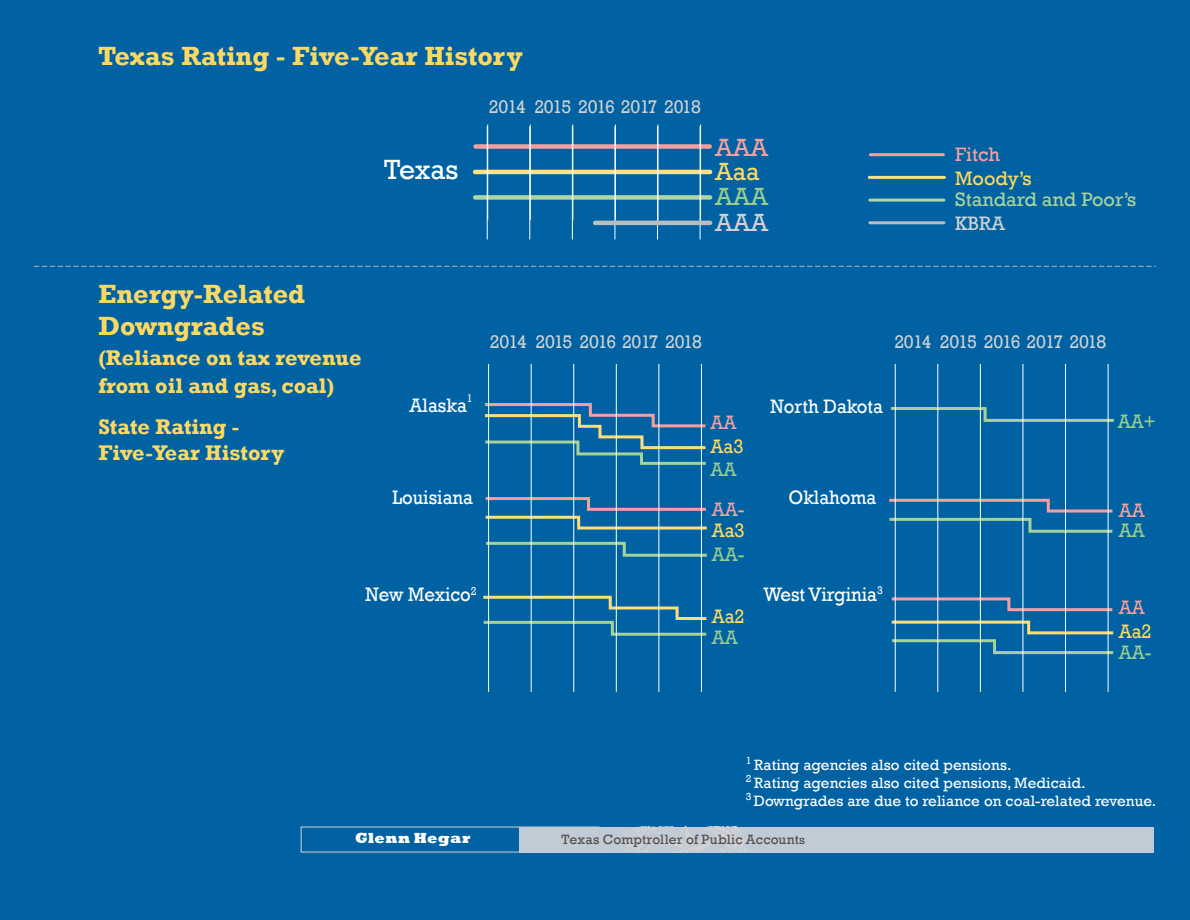
<style>
.page{position:relative;width:1190px;height:920px;background:#0062a3}
.page>*{position:absolute;margin:0;border:0;box-sizing:border-box;transform-origin:0 0}
.t1{font:28.5px "Rockwell";letter-spacing:-.005em;color:#fff}
.t2{font:700 27px/31.8px "Rockwell";color:#fed961}
.t3{font:25.5px "Rockwell";color:#f79fa0}
.t4{font:25.5px "Rockwell";color:#fed961}
.t5{font:25.5px "Rockwell";color:#99cd8c}
.t6{font:25.5px "Rockwell";color:#d1d2d4}
.t7{font:700 21.75px/28.5px "Rockwell";color:#fed961}
.t8{font:19.95px "Rockwell";color:#fff;scale:.93 1}
.t9{font:19.95px "Rockwell";color:#a7d39a}
.t10{font:19.95px "Rockwell";color:#99cd8c;scale:.93 1}
.t11{font:19.95px "Rockwell";color:#fed961;scale:.93 1}
.t12{font:19.95px "Rockwell";color:#f79fa0;scale:.93 1}
.t13{font:19.95px "Rockwell";color:#fed961}
.t14{font:19.95px "Rockwell";color:#f79fa0}
.t15{font:19.95px "Rockwell";color:#d1d2d4}
.t16{font:18.75px "Rockwell";letter-spacing:-.04em;color:#d1d2d4}
.t17{font:15.3px/18px "Rockwell";letter-spacing:.005em;color:#fff}
.t18{font:800 15px "Rockwell";letter-spacing:.025em;color:#fff}
.t19{font:13.8px "Rockwell";letter-spacing:.015em;color:#544e4c}
.t20{font:11.4px "Rockwell";color:#fff;scale:.93 1}
.s1{font-size:12.9px}
</style>
<div class="page">
<hr style="left:870px;top:153px;width:73px;height:3px;background:#f79fa0">
<hr style="left:869px;top:176px;width:75px;height:3px;background:#ffe185">
<hr style="left:870px;top:199px;width:74px;height:3px;background:#aed6a2">
<svg style="left:34px;top:266px;width:1121px;height:1px"></svg>
<div style="left:475px;top:144px;width:234px;height:5px;background:#f79fa0"></div>
<hr style="left:475px;top:170px;width:235px;height:4px;background:#ffe185">
<div style="left:475px;top:195px;width:235px;height:5px;background:#aed6a2"></div>
<hr style="left:487px;top:126px;width:1px;height:113px;background:#fff">
<hr style="left:614px;top:126px;width:1px;height:113px;background:#fff">
<hr style="left:572px;top:126px;width:1px;height:113px;background:#fff">
<hr style="left:529px;top:126px;width:1px;height:113px;background:#fff">
<hr style="left:657px;top:126px;width:1px;height:113px;background:#fff">
<hr style="left:700px;top:126px;width:1px;height:113px;background:#fff">
<hr style="left:595px;top:221px;width:115px;height:4px;background:#bcbdc0">
<hr style="left:870px;top:221px;width:74px;height:3px;background:#bcbdc0">
<div style="left:520px;top:826px;width:633px;height:26px;background:#c1cbd5"></div>
<svg style="left:622px;top:826px;width:125px;height:26px"></svg>
<svg style="left:485px;top:495px;width:222px;height:36px"></svg>
<svg style="left:486px;top:540px;width:221px;height:18px"></svg>
<svg style="left:483px;top:594px;width:224px;height:43px"></svg>
<svg style="left:484px;top:401px;width:222px;height:65px"></svg>
<hr style="left:488px;top:364px;width:1px;height:328px;background:#fff">
<hr style="left:616px;top:364px;width:1px;height:328px;background:#fff">
<hr style="left:573px;top:364px;width:1px;height:328px;background:#fff">
<hr style="left:531px;top:364px;width:1px;height:328px;background:#fff">
<hr style="left:658px;top:364px;width:1px;height:328px;background:#fff">
<hr style="left:701px;top:364px;width:1px;height:328px;background:#fff">
<svg style="left:891px;top:405px;width:223px;height:18px"></svg>
<svg style="left:889px;top:497px;width:224px;height:37px"></svg>
<svg style="left:891px;top:596px;width:222px;height:17px"></svg>
<svg style="left:891px;top:619px;width:223px;height:36px"></svg>
<hr style="left:895px;top:364px;width:1px;height:328px;background:#fff">
<hr style="left:1022px;top:364px;width:1px;height:328px;background:#fff">
<hr style="left:980px;top:364px;width:1px;height:328px;background:#fff">
<hr style="left:937px;top:364px;width:1px;height:328px;background:#fff">
<hr style="left:1065px;top:364px;width:1px;height:328px;background:#fff">
<hr style="left:1107px;top:364px;width:1px;height:328px;background:#fff">
<hr style="left:487px;top:125px;width:1px;height:95px;background:#fff">
<hr style="left:615px;top:125px;width:1px;height:95px;background:#fff">
<hr style="left:572px;top:125px;width:1px;height:95px;background:#fff">
<hr style="left:530px;top:125px;width:1px;height:95px;background:#fff">
<hr style="left:657px;top:125px;width:1px;height:95px;background:#fff">
<hr style="left:700px;top:125px;width:1px;height:95px;background:#fff">
<h2 class="t2" style="left:98px;top:40px;width:426px">Texas Rating - Five-Year History</h2>
<h1 class="t1" style="left:384px;top:153px;width:76px">Texas</h1>
<p class="t16" style="left:489px;top:96px;width:214px">2014 2015 2016 2017 2018</p>
<h3 class="t3" style="left:715px;top:132px;width:54px">AAA</h3>
<h3 class="t4" style="left:715px;top:156px;width:46px">Aaa</h3>
<h3 class="t5" style="left:715px;top:182px;width:54px">AAA</h3>
<h3 class="t6" style="left:715px;top:207px;width:54px">AAA</h3>
<h3 class="t14" style="left:955px;top:143px;width:46px">Fitch</h3>
<h3 class="t13" style="left:955px;top:167px;width:78px">Moody’s</h3>
<h3 class="t9" style="left:955px;top:188px;width:182px">Standard and Poor’s</h3>
<h3 class="t15" style="left:955px;top:211px;width:52px">KBRA</h3>
<h2 class="t2" style="left:98px;top:278px;width:208px">Energy-Related<br>Downgrades</h2>
<h3 class="t7" style="left:98px;top:343px;width:265px">(Reliance on tax revenue from oil and gas, coal)</h3>
<h3 class="t7" style="left:98px;top:414px;width:188px;line-height:25.8px">State Rating -<br>Five-Year History</h3>
<h3 class="t12" style="left:710px;top:411px;width:29px">AA</h3>
<p class="t16" style="left:490px;top:330px;width:214px">2014 2015 2016 2017 2018</p>
<h3 class="t8" style="left:410px;top:393px;width:63px">Alaska</h3>
<p class="t20" style="left:467px;top:392px;width:8px">1</p>
<h3 class="t11" style="left:710px;top:435px;width:37px">Aa3</h3>
<h3 class="t10" style="left:710px;top:457px;width:29px">AA</h3>
<h3 class="t12" style="left:712px;top:498px;width:36px">AA-</h3>
<h3 class="t11" style="left:712px;top:519px;width:37px">Aa3</h3>
<h3 class="t10" style="left:712px;top:543px;width:36px">AA-</h3>
<h3 class="t8" style="left:392px;top:485px;width:88px">Louisiana</h3>
<h3 class="t8" style="left:365px;top:583px;width:121px">New Mexico<sup>2</sup></h3>
<h3 class="t11" style="left:712px;top:604px;width:37px">Aa2</h3>
<h3 class="t10" style="left:712px;top:625px;width:29px">AA</h3>
<p class="t16" style="left:894px;top:331px;width:214px">2014 2015 2016 2017 2018</p>
<h3 class="t8" style="left:770px;top:395px;width:122px">North Dakota</h3>
<h3 class="t10" style="left:1117px;top:409px;width:43px">AA+</h3>
<h3 class="t8" style="left:788px;top:486px;width:96px">Oklahoma</h3>
<h3 class="t8" style="left:763px;top:582px;width:130px">West Virginia<sup>3</sup></h3>
<h3 class="t12" style="left:1119px;top:499px;width:29px">AA</h3>
<h3 class="t10" style="left:1119px;top:519px;width:29px">AA</h3>
<h3 class="t12" style="left:1119px;top:595px;width:29px">AA</h3>
<h3 class="t11" style="left:1119px;top:619px;width:37px">Aa2</h3>
<h3 class="t10" style="left:1119px;top:641px;width:36px">AA-</h3>
<p class="t17" style="left:746px;top:756px;width:412px"><sup>1</sup> Rating agencies also cited pensions.<br><sup>2</sup> Rating agencies also cited pensions, Medicaid.<br><sup>3</sup> Downgrades are due to reliance on coal-related revenue.</p>
<p class="t18" style="left:355px;top:829px;width:116px">Glenn Hegar</p>
<p class="t19" style="left:561px;top:831px;width:245px">Texas Comptroller of Public Account<span class="s1">s</span></p>
</div>
